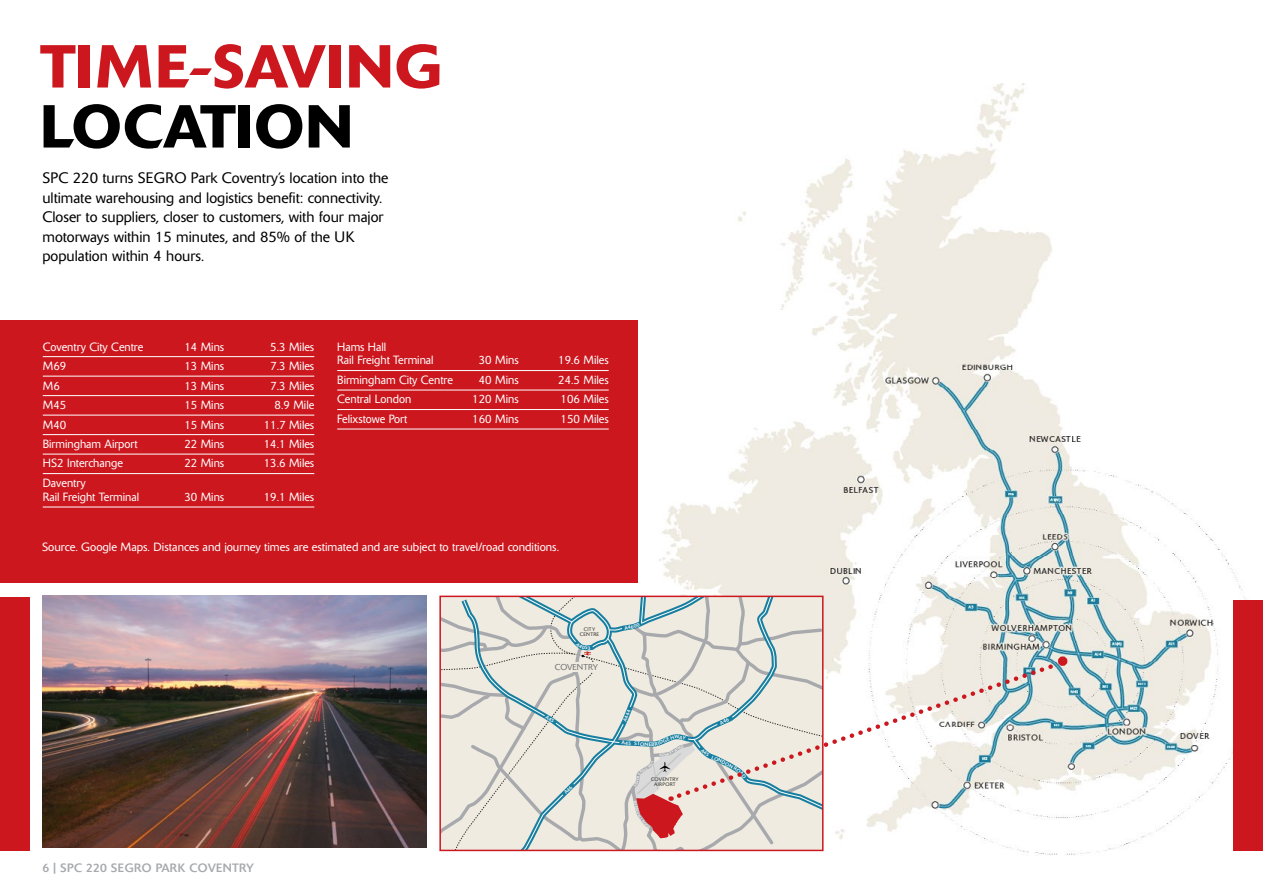
<style>
.page{position:relative;width:1263px;height:893px;background:#fff}
.page>*{position:absolute;margin:0;border:0;box-sizing:border-box;transform-origin:0 0}
.t1{font:500 60px "Delta BQ";letter-spacing:.01em;color:#cc171e}
.t2{font:500 60px "Delta BQ";color:#000}
.t3{font:300 15px/19.5px "Delta BQ";color:#000}
.t4{font:12px "Delta BQ";letter-spacing:.02em;color:#a7a9ac}
.t5{font:300 11.85px/14px "Delta BQ";color:#fff}
.t6{font:300 8.4px "Delta BQ";letter-spacing:.01em;color:#706f6f}
.t7{font:300 5.1px/5.1px "Delta BQ";letter-spacing:.06em;color:#2c2a29;text-align:center}
.t8{font:5.1px "Delta BQ";color:#fff}
</style>
<div class="page">
<img style="left:653px;top:83px;width:610px;height:772px">
<svg style="left:823px;top:659px;width:240px;height:142px"></svg>
<div style="left:1058px;top:656px;width:9px;height:10px;border:6px solid #cc171e;border-radius:50%"></div>
<div style="left:0;top:320px;width:638px;height:263px;background:#cc171e"></div>
<hr style="left:43px;top:356px;width:271px;height:1px;background:#fff">
<hr style="left:43px;top:376px;width:271px;height:1px;background:#fff">
<hr style="left:43px;top:395px;width:271px;height:1px;background:#fff">
<hr style="left:43px;top:415px;width:271px;height:1px;background:#fff">
<hr style="left:43px;top:434px;width:271px;height:1px;background:#fff">
<hr style="left:43px;top:454px;width:271px;height:1px;background:#fff">
<hr style="left:43px;top:473px;width:271px;height:1px;background:#fff">
<hr style="left:43px;top:507px;width:271px;height:1px;background:#fff">
<hr style="left:337px;top:370px;width:272px;height:1px;background:#fff">
<hr style="left:337px;top:390px;width:272px;height:1px;background:#fff">
<hr style="left:337px;top:409px;width:272px;height:1px;background:#fff">
<hr style="left:337px;top:429px;width:272px;height:1px;background:#fff">
<div style="left:1234px;top:600px;width:29px;height:250px;background:#cc171e"></div>
<div style="left:0;top:597px;width:29px;height:253px;background:#cc171e"></div>
<img style="left:42px;top:596px;width:384px;height:251px">
<svg style="left:440px;top:596px;width:383px;height:254px;background:#dcdad4"></svg>
<h1 class="t1" style="left:40px;top:29px;width:403px">TIME-SAVING</h1>
<h1 class="t2" style="left:40px;top:89px;width:314px">LOCATION</h1>
<p class="t3" style="left:43px;top:168px;width:347px">SPC 220 turns SEGRO Park Coventry’s location into the ultimate warehousing and logistics benefit: connectivity.<br>Closer to suppliers, closer to customers, with four major motorways within 15 minutes, and 85% of the UK population within 4 hours.</p>
<p class="t5" style="left:43px;top:339px;width:102px">Coventry City Centre</p>
<p class="t5" style="left:184px;top:339px;width:41px">14 Mins</p>
<p class="t5" style="left:270px;top:339px;width:45px">5.3 Miles</p>
<p class="t5" style="left:43px;top:359px;width:25px">M69</p>
<p class="t5" style="left:184px;top:359px;width:41px">13 Mins</p>
<p class="t5" style="left:270px;top:359px;width:45px">7.3 Miles</p>
<p class="t5" style="left:43px;top:378px;width:19px">M6</p>
<p class="t5" style="left:184px;top:378px;width:41px">13 Mins</p>
<p class="t5" style="left:270px;top:378px;width:45px">7.3 Miles</p>
<p class="t5" style="left:43px;top:398px;width:25px">M45</p>
<p class="t5" style="left:184px;top:398px;width:41px">15 Mins</p>
<p class="t5" style="left:275px;top:398px;width:41px">8.9 Mile</p>
<p class="t5" style="left:43px;top:417px;width:25px">M40</p>
<p class="t5" style="left:184px;top:417px;width:41px">15 Mins</p>
<p class="t5" style="left:264px;top:417px;width:52px">11.7 Miles</p>
<p class="t5" style="left:43px;top:437px;width:96px">Birmingham Airport</p>
<p class="t5" style="left:184px;top:437px;width:41px">22 Mins</p>
<p class="t5" style="left:264px;top:437px;width:52px">14.1 Miles</p>
<p class="t5" style="left:43px;top:456px;width:82px">HS2 Interchange</p>
<p class="t5" style="left:184px;top:456px;width:41px">22 Mins</p>
<p class="t5" style="left:264px;top:456px;width:52px">13.6 Miles</p>
<p class="t5" style="left:43px;top:476px;width:98px">Daventry<br>Rail Freight Terminal</p>
<p class="t5" style="left:184px;top:490px;width:41px">30 Mins</p>
<p class="t5" style="left:264px;top:490px;width:52px">19.1 Miles</p>
<p class="t5" style="left:337px;top:339px;width:98px">Hams Hall<br>Rail Freight Terminal</p>
<p class="t5" style="left:479px;top:353px;width:41px">30 Mins</p>
<p class="t5" style="left:558px;top:353px;width:52px">19.6 Miles</p>
<p class="t5" style="left:337px;top:373px;width:117px">Birmingham City Centre</p>
<p class="t5" style="left:479px;top:373px;width:41px">40 Mins</p>
<p class="t5" style="left:558px;top:373px;width:52px">24.5 Miles</p>
<p class="t5" style="left:337px;top:392px;width:76px">Central London</p>
<p class="t5" style="left:472px;top:392px;width:48px">120 Mins</p>
<p class="t5" style="left:561px;top:392px;width:50px">106 Miles</p>
<p class="t5" style="left:337px;top:412px;width:72px">Felixstowe Port</p>
<p class="t5" style="left:472px;top:412px;width:48px">160 Mins</p>
<p class="t5" style="left:561px;top:412px;width:50px">150 Miles</p>
<p class="t5" style="left:42px;top:540px;width:519px">Source. Google Maps. Distances and journey times are estimated and are subject to travel/road conditions.</p>
<p class="t7" style="left:580px;top:626px;width:21px">CITY<br>CENTRE</p>
<p class="t6" style="left:555px;top:662px;width:45px">COVENTRY</p>
<p class="t8" style="left:622px;top:740px;width:20px;rotate:3deg">A45 ST</p>
<p class="t8" style="left:674px;top:734px;width:6px">W</p>
<p class="t7" style="left:651px;top:776px;width:29px">COVENTRY</p>
<p class="t7" style="left:654px;top:781px;width:23px">AIRPORT</p>
<p class="t4" style="left:43px;top:860px;width:213px">6 | SPC 220 SEGRO PARK COVENTRY</p>
</div>
